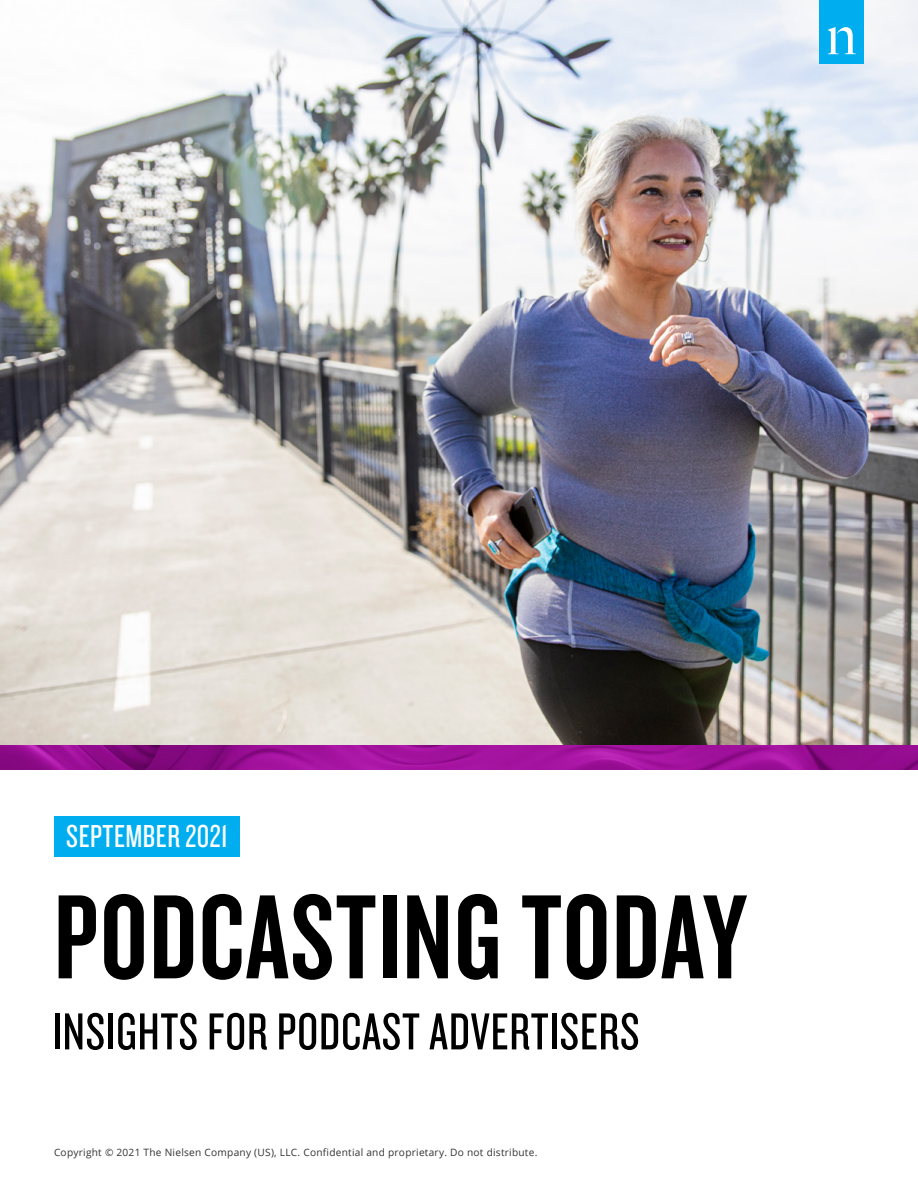
<style>
.page{position:relative;width:918px;height:1188px;background:#fff}
.page>*{position:absolute;margin:0;border:0;box-sizing:border-box;transform-origin:0 0}
.t1{font:124.5px "Knockout 48 Featherweight";letter-spacing:.015em;color:#000}
.t2{font:54px "Knockout 28 Junior Feathrwt";letter-spacing:.015em;color:#000}
.t3{font:33px "Knockout 28 Junior Feathrwt";letter-spacing:.015em;color:#fff}
.t4{font:10.2px "Open Sans";letter-spacing:.025em;color:#333}
</style>
<div class="page">
<img style="left:0;top:0;width:918px;height:746px">
<img style="left:0;top:746px;width:918px;height:24px">
<div style="left:54px;top:816px;width:186px;height:41px;background:#00aeef"></div>
<div style="left:820px;top:0;width:44px;height:63px;background:#00aeef"></div>
<svg style="left:828px;top:27px;width:28px;height:27px"></svg>
<h3 class="t3" style="left:66px;top:816px;width:163px">SEPTEMBER 2021</h3>
<h1 class="t1" style="left:54px;top:861px;width:694px">PODCASTING TODAY</h1>
<h2 class="t2" style="left:52px;top:998px;width:589px">INSIGHTS FOR PODCAST ADVERTISERS</h2>
<p class="t4" style="left:54px;top:1145px;width:485px">Copyright © 2021 The Nielsen Company (US), LLC. Confidential and proprietary. Do not distribute.</p>
</div>
